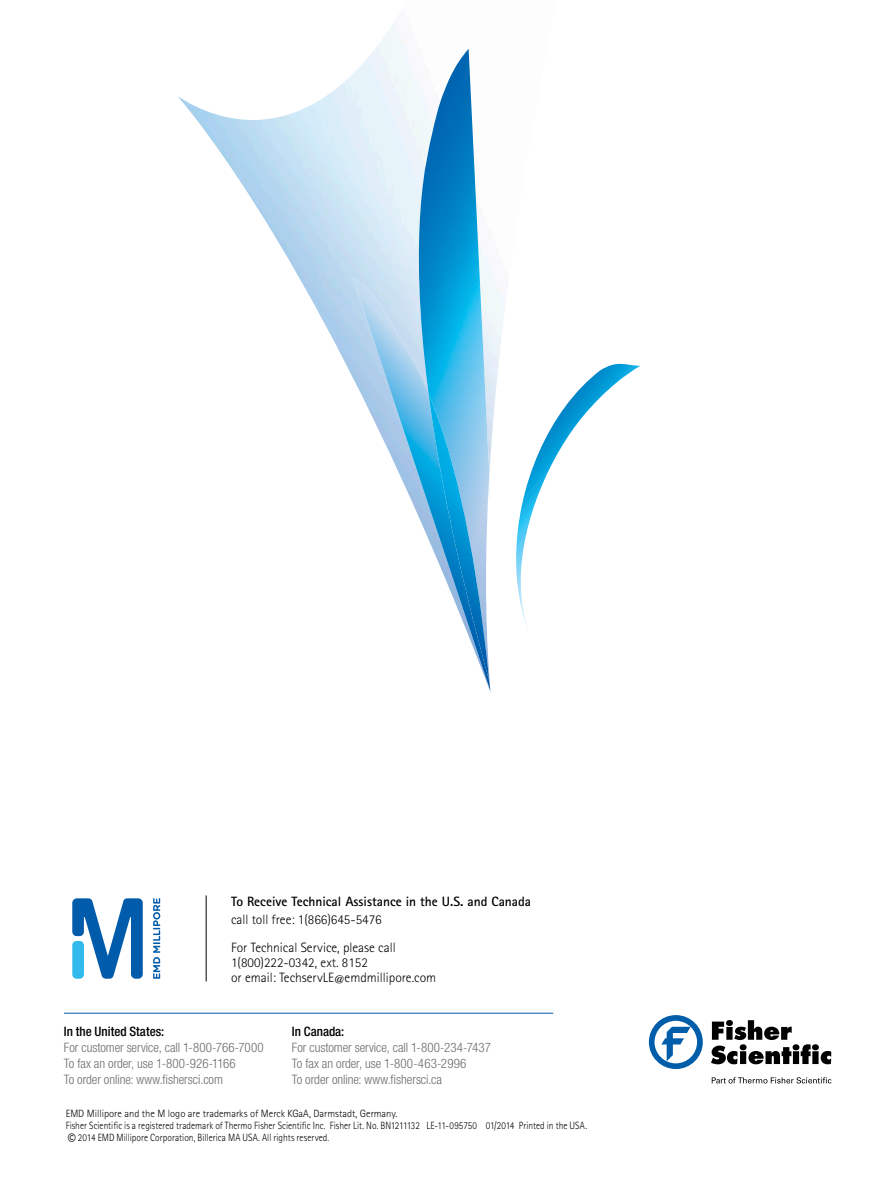
<style>
.page{position:relative;width:891px;height:1188px;background:#fff}
.page>*{position:absolute;margin:0;border:0;box-sizing:border-box;transform-origin:0 0}
.t1{font:300 13.5px/28.5px "Merck Sans Serif Pro";color:#000}
.t2{font:700 13.5px "Merck Sans Serif Pro";color:#000}
.t3{font:300 condensed 13.05px/15.9px "Helvetica Neue LT Std";letter-spacing:-.005em;color:#6d6d71}
.t4{font:500 condensed 13.05px "Helvetica Neue LT Std";color:#000}
.t5{font:300 10.5px/12px "Merck Sans Serif Pro";color:#000}
.s1{font-size:10.5px}
.s2{font-size:18px}
</style>
<div class="page">
<svg style="left:556px;top:364px;width:85px;height:92px"></svg>
<img style="left:177px;top:22px;width:379px;height:670px">
<img style="left:353px;top:278px;width:137px;height:413px">
<img style="left:407px;top:49px;width:83px;height:634px">
<img style="left:428px;top:393px;width:61px;height:288px">
<svg style="left:153px;top:898px;width:7px;height:81px"></svg>
<svg style="left:72px;top:898px;width:71px;height:81px"></svg>
<hr style="left:206px;top:895px;width:1px;height:86px;background:#000">
<svg style="left:649px;top:1015px;width:54px;height:54px"></svg>
<svg style="left:711px;top:1020px;width:120px;height:44px"></svg>
<svg style="left:712px;top:1077px;width:119px;height:7px"></svg>
<hr style="left:64px;top:1013px;width:489px;height:1px;background:#005da9">
<p class="t2" style="left:231px;top:893px;width:302px">To Receive Technical Assistance in the U.S. and Canada</p>
<p class="t1" style="left:231px;top:905px;width:166px">call toll free: 1(866)645-5476<br>For Technical Service, please call</p>
<p class="t1" style="left:231px;top:955px;width:207px;line-height:15px">1(800)222-0342, ext. 8152<br>or email: TechservLE<span class="s1">@</span>emdmillipore.com</p>
<p class="t4" style="left:64px;top:1023px;width:102px">In the United States:</p>
<p class="t3" style="left:64px;top:1039px;width:202px">For customer service, call 1-800-766-7000<br>To fax an order, use 1-800-926-1166<br>To order online: www.fishersci.com</p>
<p class="t4" style="left:292px;top:1023px;width:54px">In Canada:</p>
<p class="t3" style="left:292px;top:1039px;width:201px">For customer service, call 1-800-234-7437<br>To fax an order, use 1-800-463-2996<br>To order online: www.fishersci.ca</p>
<p class="t5" style="left:66px;top:1107px;width:523px">EMD Millipore and the M logo are trademarks of Merck KGaA, Darmstadt, Germany.<br>Fisher Scientific is a registered trademark of Thermo Fisher Scientific Inc. Fisher Lit. No. BN1211132 LE-11-095750 01/2014 Printed in the USA. <span class="s2">©</span> 2014 EMD Millipore Corporation, Billerica MA USA. All rights reserved.</p>
</div>
